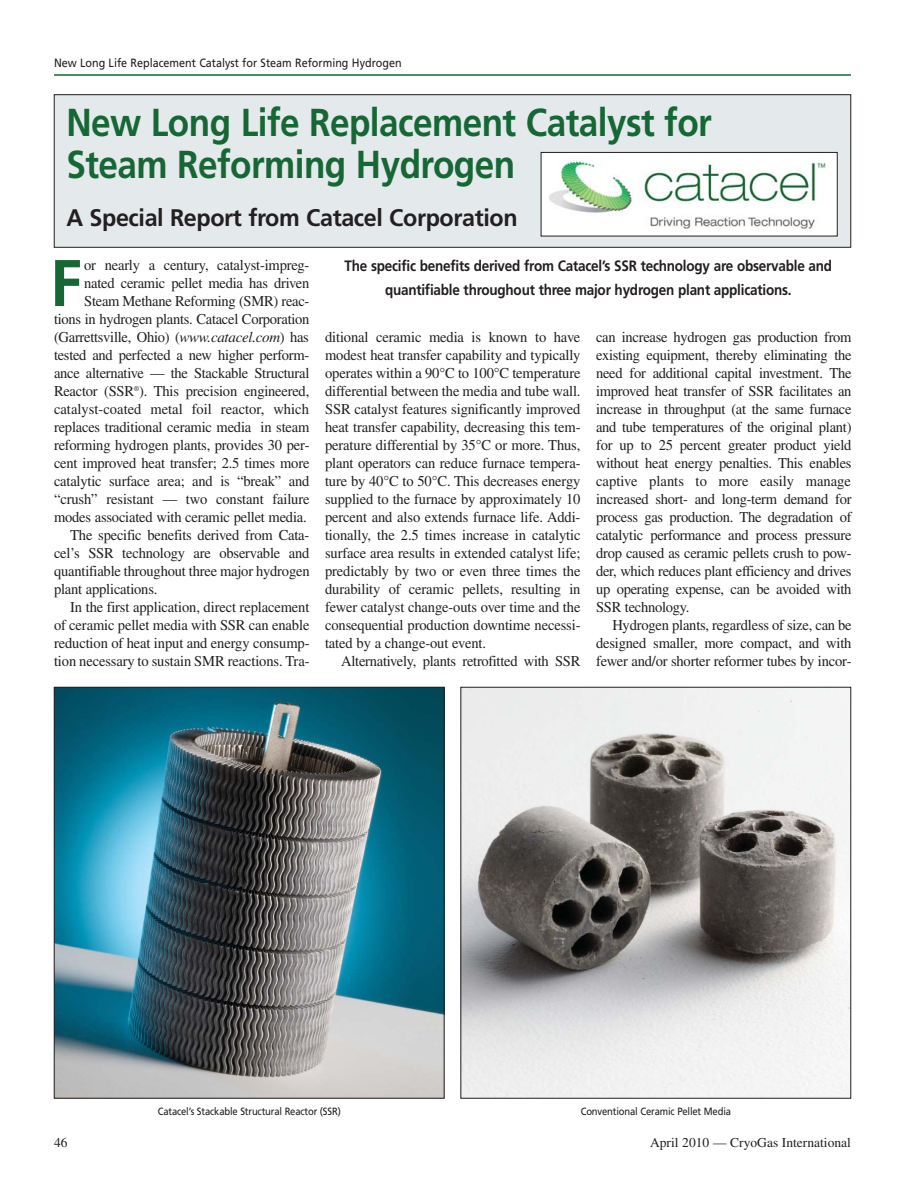
<style>
.page{position:relative;width:905px;height:1188px;background:#fff}
.page>*{position:absolute;margin:0;border:0;box-sizing:border-box;transform-origin:0 0}
.t1{font:700 65.85px "Frutiger";color:#166735}
.t2{font:700 39px/42px "Frutiger";letter-spacing:-.015em;color:#166735;scale:.9 1}
.t3{font:700 24px "Frutiger";letter-spacing:-.015em;color:#231f20}
.t4{font:15px/18px "Times";letter-spacing:-.015em;color:#231f20;text-align:justify}
.t5{font:700 15px/24px "Frutiger";letter-spacing:-.015em;color:#231f20;text-align:center;scale:.9 1}
.t6{font:13.5px "Times";color:#231f20}
.t7{font:12px "Frutiger";color:#231f20;scale:.9 1}
.t8{font:10.5px "Frutiger";letter-spacing:-.015em;color:#231f20;scale:.9 1}
.s1{font-style:italic}
</style>
<div class="page">
<hr style="left:54px;top:74px;width:796px;height:2px;background:#166735">
<img style="left:56px;top:689px;width:386px;height:407px">
<img style="left:462px;top:689px;width:386px;height:407px">
<div style="left:54px;top:95px;width:796px;height:152px;background:#e4e9ec"></div>
<div style="left:54px;top:94px;width:796px;height:153px;border:1px solid #231f20"></div>
<div style="left:541px;top:152px;width:296px;height:84px;background:#fff"></div>
<img style="left:549px;top:160px;width:276px;height:69px">
<div style="left:541px;top:152px;width:296px;height:84px;border:1px solid #231f20"></div>
<p class="t7" style="left:54px;top:55px;width:388px">New Long Life Replacement Catalyst for Steam Reforming Hydrogen</p>
<h2 class="t2" style="left:66px;top:101px;width:718px">New Long Life Replacement Catalyst for<br>Steam Reforming Hydrogen</h2>
<h3 class="t3" style="left:66px;top:203px;width:452px">A Special Report from Catacel Corporation</h3>
<p class="t5" style="left:344px;top:253px;width:543px">The specific benefits derived from Catacel’s SSR technology are observable and quantifiable throughout three major hydrogen plant applications.</p>
<h1 class="t1" style="left:50px;top:244px;width:33px">F</h1>
<p class="t4" style="left:84px;top:256px;width:227px">or nearly a century, catalyst-impreg-</p>
<p class="t4" style="left:84px;top:274px;width:227px">nated ceramic pellet media has driven</p>
<p class="t4" style="left:84px;top:292px;width:227px">Steam Methane Reforming (SMR) reac-</p>
<p class="t4" style="left:54px;top:310px;width:257px">tions in hydrogen plants. Catacel Corporation</p>
<p class="t4" style="left:54px;top:328px;width:256px">(Garrettsville, Ohio) (<span class="s1">www.catacel.com</span>) has</p>
<p class="t4" style="left:54px;top:346px;width:257px">tested and perfected a new higher perform-</p>
<p class="t4" style="left:54px;top:364px;width:257px">ance alternative — the Stackable Structural</p>
<p class="t4" style="left:54px;top:382px;width:257px">Reactor (SSR<sup>®</sup>). This precision engineered,</p>
<p class="t4" style="left:54px;top:400px;width:256px">catalyst-coated metal foil reactor, which</p>
<p class="t4" style="left:54px;top:418px;width:257px">replaces traditional ceramic media in steam</p>
<p class="t4" style="left:54px;top:436px;width:257px">reforming hydrogen plants, provides 30 per-</p>
<p class="t4" style="left:54px;top:454px;width:257px">cent improved heat transfer; 2.5 times more</p>
<p class="t4" style="left:54px;top:472px;width:257px">catalytic surface area; and is “break” and</p>
<p class="t4" style="left:54px;top:490px;width:257px">“crush” resistant — two constant failure</p>
<p class="t4" style="left:54px;top:508px;width:254px">modes associated with ceramic pellet media.</p>
<p class="t4" style="left:70px;top:526px;width:241px">The specific benefits derived from Cata-</p>
<p class="t4" style="left:54px;top:544px;width:257px">cel’s SSR technology are observable and</p>
<p class="t4" style="left:54px;top:562px;width:257px">quantifiable throughout three major hydrogen</p>
<p class="t4" style="left:54px;top:580px;width:105px">plant applications.</p>
<p class="t4" style="left:70px;top:598px;width:241px">In the first application, direct replacement</p>
<p class="t4" style="left:54px;top:616px;width:257px">of ceramic pellet media with SSR can enable</p>
<p class="t4" style="left:54px;top:634px;width:257px">reduction of heat input and energy consump-</p>
<p class="t4" style="left:54px;top:652px;width:257px">tion necessary to sustain SMR reactions. Tra-</p>
<p class="t4" style="left:325px;top:328px;width:257px">ditional ceramic media is known to have modest heat transfer capability and typically operates within a 90°C to 100°C temperature differential between the media and tube wall.<br>SSR catalyst features significantly improved heat transfer capability, decreasing this tem&shy;perature differential by 35°C or more. Thus, plant operators can reduce furnace tempera&shy;ture by 40°C to 50°C. This decreases energy supplied to the furnace by approximately 10 percent and also extends furnace life. Addi&shy;tionally, the 2.5 times increase in catalytic surface area results in extended catalyst life; predictably by two or even three times the durability of ceramic pellets, resulting in fewer catalyst change-outs over time and the consequential production downtime necessi&shy;tated by a change-out event.</p>
<p class="t4" style="left:341px;top:652px;width:241px">Alternatively, plants retrofitted with SSR</p>
<p class="t4" style="left:596px;top:328px;width:257px">can increase hydrogen gas production from existing equipment, thereby eliminating the need for additional capital investment. The improved heat transfer of SSR facilitates an increase in throughput (at the same furnace and tube temperatures of the original plant) for up to 25 percent greater product yield without heat energy penalties. This enables captive plants to more easily manage increased short- and long-term demand for process gas production. The degradation of catalytic performance and process pressure drop caused as ceramic pellets crush to pow&shy;der, which reduces plant efficiency and drives up operating expense, can be avoided with SSR technology.</p>
<p class="t4" style="left:596px;top:616px;width:257px;text-indent:16px">Hydrogen plants, regardless of size, can be designed smaller, more compact, and with fewer and/or shorter reformer tubes by incor-</p>
<p class="t8" style="left:158px;top:1105px;width:205px">Catacel’s Stackable Structural Reactor (SSR)</p>
<p class="t8" style="left:580px;top:1105px;width:169px">Conventional Ceramic Pellet Media</p>
<p class="t6" style="left:54px;top:1135px;width:15px">46</p>
<p class="t6" style="left:650px;top:1135px;width:202px">April 2010 — CryoGas International</p>
</div>
